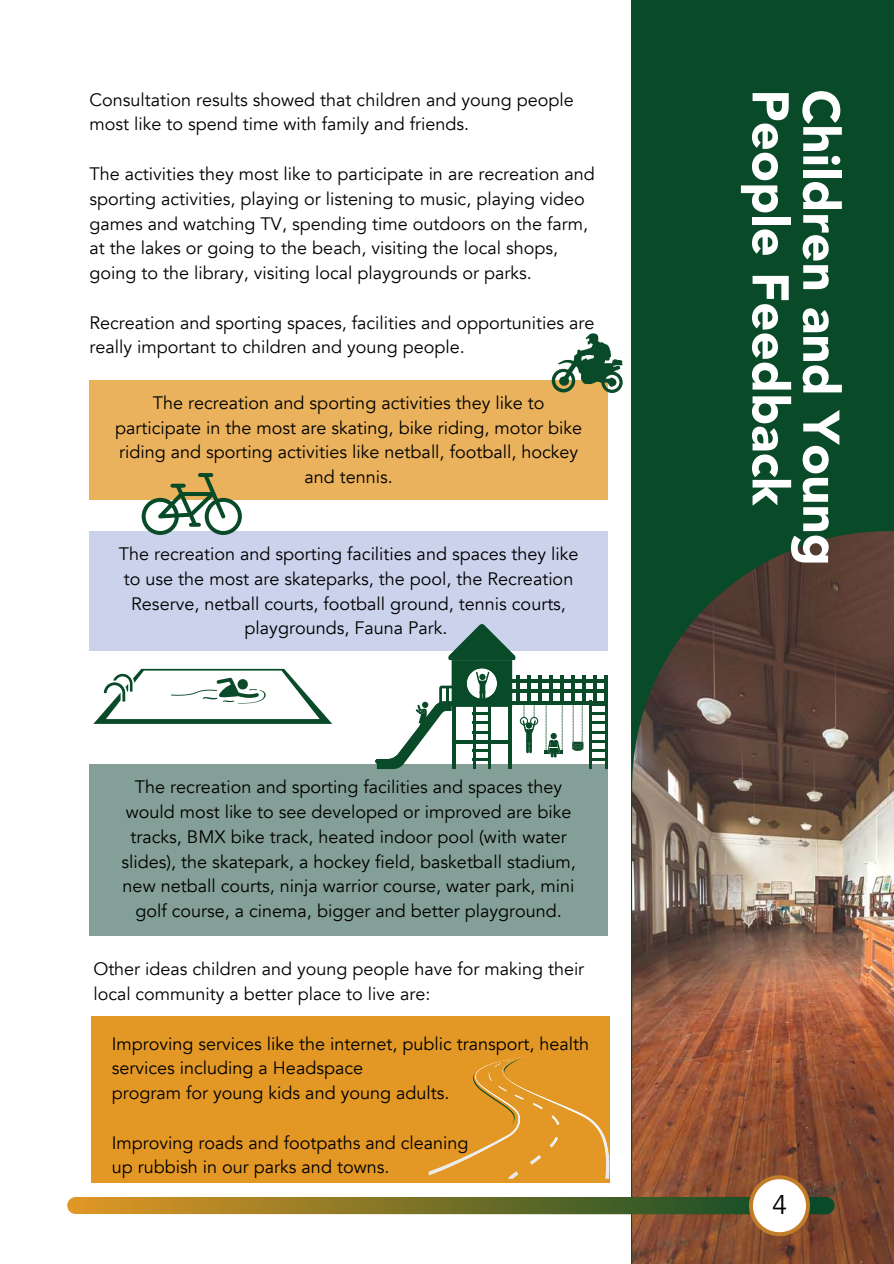
<style>
.page{position:relative;width:894px;height:1264px;background:#fff}
.page>*{position:absolute;margin:0;border:0;box-sizing:border-box;transform-origin:0 0}
.t1{font:900 51px "Avenir";color:#fff}
.t2{font:27px "Avenir";color:#000}
.t3{font:18px/24.8px "Avenir";color:#000}
</style>
<div class="page">
<div style="left:631px;top:0;width:262px;height:1263px;background:#094a28"></div>
<img style="left:632px;top:531px;width:261px;height:732px">
<div style="left:68px;top:1196px;width:766px;height:18px;background:linear-gradient(to right,#e19725,#034828);border-radius:9px"></div>
<svg style="left:748px;top:1175px;width:61px;height:61px;background:#d8bfa9"></svg>
<div style="left:89px;top:380px;width:518px;height:119px;background:#eab25c"></div>
<div style="left:89px;top:531px;width:518px;height:119px;background:#cad3eb"></div>
<div style="left:89px;top:764px;width:518px;height:171px;background:#839f97"></div>
<div style="left:91px;top:1016px;width:518px;height:167px;background:#e39825"></div>
<svg style="left:142px;top:473px;width:100px;height:62px"></svg>
<svg style="left:551px;top:333px;width:71px;height:60px"></svg>
<svg style="left:572px;top:704px;width:11px;height:46px"></svg>
<hr style="left:512px;top:679px;width:95px;height:4px;background:#094a28">
<hr style="left:512px;top:689px;width:95px;height:3px;background:#094a28">
<hr style="left:604px;top:675px;width:3px;height:26px;background:#094a28">
<hr style="left:593px;top:675px;width:3px;height:26px;background:#094a28">
<hr style="left:582px;top:675px;width:3px;height:26px;background:#094a28">
<hr style="left:571px;top:675px;width:3px;height:26px;background:#094a28">
<hr style="left:510px;top:701px;width:97px;height:3px;background:#094a28">
<hr style="left:589px;top:701px;width:3px;height:68px;background:#094a28">
<hr style="left:605px;top:701px;width:2px;height:68px;background:#094a28">
<hr style="left:589px;top:703px;width:18px;height:3px;background:#094a28">
<hr style="left:589px;top:712px;width:18px;height:3px;background:#094a28">
<hr style="left:589px;top:721px;width:18px;height:3px;background:#094a28">
<hr style="left:589px;top:730px;width:18px;height:3px;background:#094a28">
<hr style="left:589px;top:739px;width:18px;height:3px;background:#094a28">
<hr style="left:589px;top:749px;width:18px;height:3px;background:#094a28">
<hr style="left:589px;top:758px;width:18px;height:3px;background:#094a28">
<svg style="left:375px;top:624px;width:188px;height:145px"></svg>
<svg style="left:93px;top:669px;width:239px;height:55px"></svg>
<svg style="left:428px;top:1056px;width:181px;height:122px"></svg>
<p class="t3" style="left:89px;top:87px;width:486px">Consultation results showed that children and young people most like to spend time with family and friends.</p>
<p class="t3" style="left:89px;top:162px;width:506px">The activities they most like to participate in are recreation and sporting activities, playing or listening to music, playing video games and watching TV, spending time outdoors on the farm, at the lakes or going to the beach, visiting the local shops, going to the library, visiting local playgrounds or parks.</p>
<p class="t3" style="left:89px;top:310px;width:506px">Recreation and sporting spaces, facilities and opportunities are really important to children and young people.</p>
<p class="t3" style="left:115px;top:390px;width:468px;text-align:center">The recreation and sporting activities they like to participate in the most are skating, bike riding, motor bike riding and sporting activities like netball, football, hockey and tennis.</p>
<p class="t3" style="left:119px;top:542px;width:461px;text-align:center">The recreation and sporting facilities and spaces they like to use the most are skateparks, the pool, the Recreation Reserve, netball courts, football ground, tennis courts, playgrounds, Fauna Park.</p>
<p class="t3" style="left:121px;top:775px;width:455px;text-align:center">The recreation and sporting facilities and spaces they would most like to see developed or improved are bike tracks, BMX bike track, heated indoor pool (with water slides), the skatepark, a hockey field, basketball stadium, new netball courts, ninja warrior course, water park, mini golf course, a cinema, bigger and better playground.</p>
<p class="t3" style="left:93px;top:957px;width:492px">Other ideas children and young people have for making their local community a better place to live are:</p>
<p class="t3" style="left:112px;top:1031px;width:479px">Improving services like the internet, public transport, health services including a Headspace</p>
<p class="t3" style="left:112px;top:1080px;width:339px">program for young kids and young adults.</p>
<p class="t3" style="left:112px;top:1130px;width:358px">Improving roads and footpaths and cleaning</p>
<p class="t3" style="left:112px;top:1155px;width:279px">up rubbish in our parks and towns.</p>
<p class="t1" style="left:813px;top:89px;width:418px;rotate:90deg">People Feedback</p>
<p class="t1" style="left:864px;top:89px;width:478px;rotate:90deg">Children and Young</p>
<p class="t2" style="left:772px;top:1188px;width:17px">4</p>
</div>
